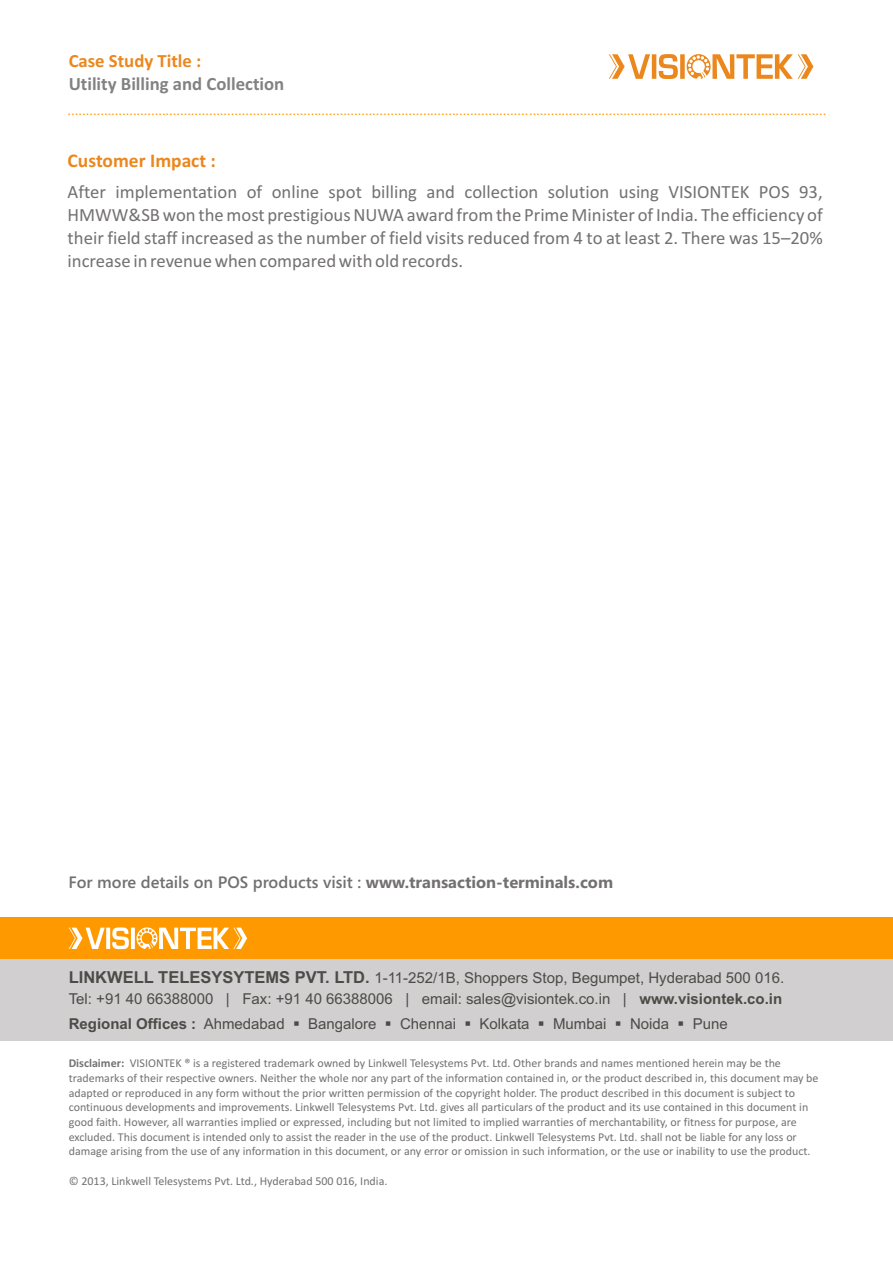
<style>
.page{position:relative;width:893px;height:1263px;background:#fff}
.page>*{position:absolute;margin:0;border:0;box-sizing:border-box;transform-origin:0 0}
.t1{font:700 19.5px "Calibri";color:#eb871c}
.t2{font:700 18.9px "Calibri";color:#828282}
.t3{font:18.75px/22.8px "Calibri";color:#737070;text-align:justify}
.t4{font:700 18.75px "Calibri";color:#eb871c}
.t5{font:600 16.5px "Segoe";color:#737070}
.t6{font:15px/25.2px "Arial";color:#4d4a47}
.t7{font:13.5px "Calibri";color:#f90;scale:1.06 1}
.t8{font:12px/14.7px "Calibri";color:#737070}
.s1{font-weight:700}
.s2{font-weight:700;font-size:16.5px}
</style>
<div class="page">
<svg style="left:609px;top:54px;width:204px;height:25px"></svg>
<div style="left:0;top:959px;width:893px;height:81px;background:#d1cfcf"></div>
<div style="left:0;top:918px;width:893px;height:41px;background:#f90"></div>
<svg style="left:69px;top:927px;width:178px;height:22px"></svg>
<h3 class="t4" style="left:69px;top:53px;width:134px">Case Study Title :</h3>
<h2 class="t2" style="left:69px;top:75px;width:217px">Utility Billing and Collection</h2>
<p class="t7" style="left:68px;top:104px;width:717px">.................................................................................................................................................................................................................</p>
<h1 class="t1" style="left:68px;top:152px;width:150px">Customer Impact :</h1>
<p class="t3" style="left:68px;top:182px;width:757px">After implementation of online spot billing and collection solution using VISIONTEK POS 93, HMWW&amp;SB won the most prestigious NUWA award from the Prime Minister of India. The efficiency of their field staff increased as the number of field visits reduced from 4 to at least 2. There was 15–20% increase in revenue when compared with old records.</p>
<h3 class="t5" style="left:68px;top:876px;width:546px">For more details on POS products visit : <span class="s1">www.transaction-terminals.com</span></h3>
<p class="t6" style="left:69px;top:967px;width:717px"><span class="s2">LINKWELL TELESYSYTEMS PVT. LTD.</span> 1-11-252/1B, Shoppers Stop, Begumpet, Hyderabad 500 016.</p>
<p class="t6" style="left:678px;top:1012px;width:52px">▪Pune</p>
<p class="t6" style="left:69px;top:987px;width:715px">Tel: +91 40 66388000 | Fax: +91 40 66388006 | email: sales@visiontek.co.in | <span class="s1">www.visiontek.co.in<br>Regional Offices :</span> Ahmedabad ▪Bangalore ▪Chennai ▪Kolkata ▪Mumbai ▪Noida</p>
<p class="t8" style="left:69px;top:1057px;width:751px"><span class="s1">Disclaimer:</span> VISIONTEK ® is a registered trademark owned by Linkwell Telesystems Pvt. Ltd. Other brands and names mentioned herein may be the trademarks of their respective owners. Neither the whole nor any part of the information contained in, or the product described in, this document may be adapted or reproduced in any form without the prior written permission of the copyright holder. The product described in this document is subject to continuous developments and improvements. Linkwell Telesystems Pvt. Ltd. gives all particulars of the product and its use contained in this document in good faith. However, all warranties implied or expressed, including but not limited to implied warranties of merchantability, or fitness for purpose, are excluded. This document is intended only to assist the reader in the use of the product. Linkwell Telesystems Pvt. Ltd. shall not be liable for any loss or damage arising from the use of any information in this document, or any error or omission in such information, or the use or inability to use the product.</p>
<p class="t8" style="left:69px;top:1174px;width:320px">© 2013, Linkwell Telesystems Pvt. Ltd., Hyderabad 500 016, India.</p>
</div>
